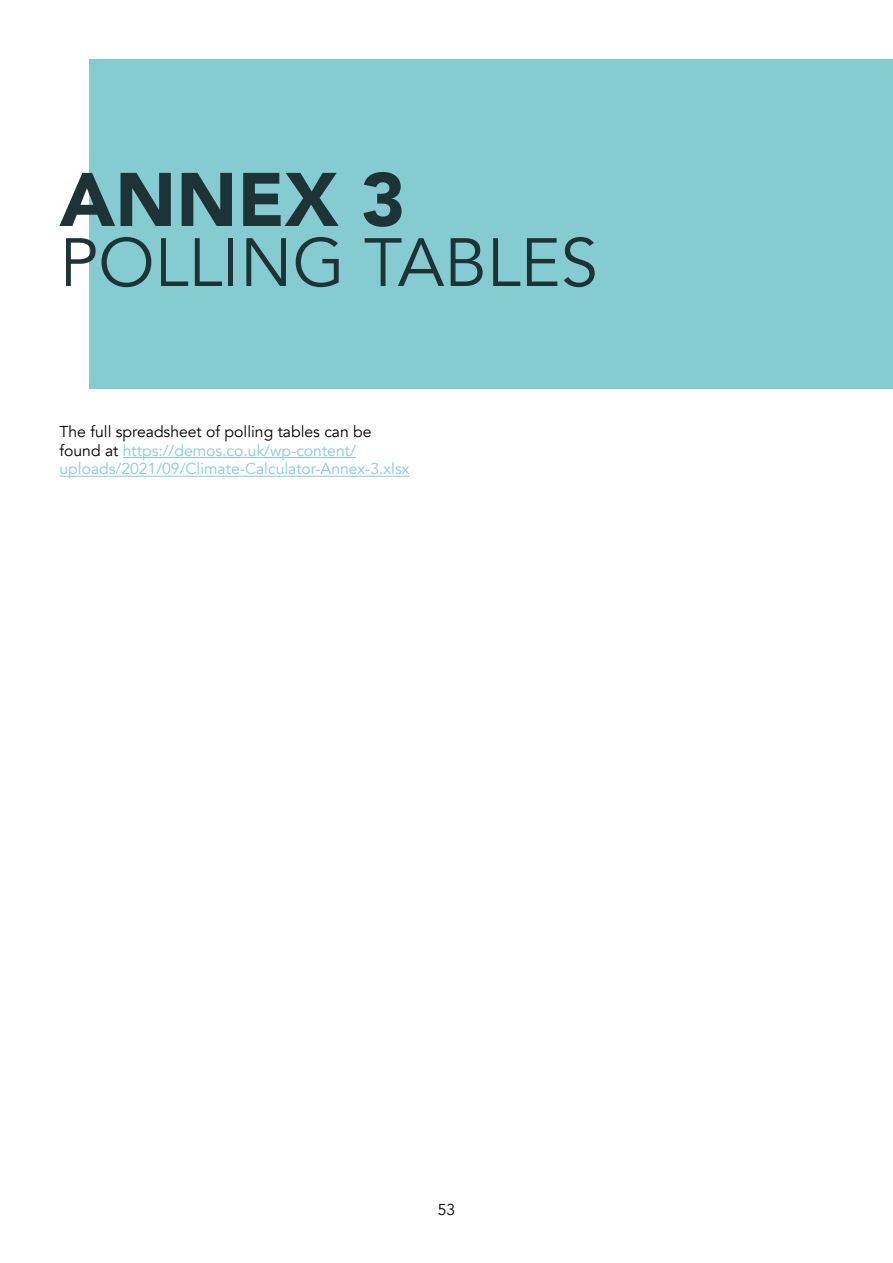
<style>
.page{position:relative;width:893px;height:1263px;background:#fff}
.page>*{position:absolute;margin:0;border:0;box-sizing:border-box;transform-origin:0 0}
.H1_smaller{font:900 75px "Avenir";color:#1d3336}
.H1_smaller-2{font:67.5px "Avenir";color:#1d3336}
.Body{font:15.75px/18.8px "Avenir";color:#85ccd1}
.t1{font:15.75px "Avenir";color:#000}
.s1{color:#000}
</style>
<div class="page">
<div style="left:89px;top:60px;width:804px;height:329px;background:#85ccd1"></div>
<hr style="left:123px;top:457px;width:233px;height:1px;background:#85ccd1">
<hr style="left:60px;top:476px;width:349px;height:1px;background:#85ccd1">
<p class="H1_smaller" style="left:60px;top:136px;width:347px">ANNEX 3</p>
<p class="H1_smaller-2" style="left:60px;top:222px;width:540px">POLLING TABLES</p>
<p class="Body" style="left:60px;top:422px;width:351px"><span class="s1">The full spreadsheet of polling tables can be found at</span> https://demos.co.uk/wp-content/ uploads/2021/09/Climate-Calculator-Annex-3.xlsx</p>
<p class="t1" style="left:438px;top:1200px;width:19px">53</p>
</div>
